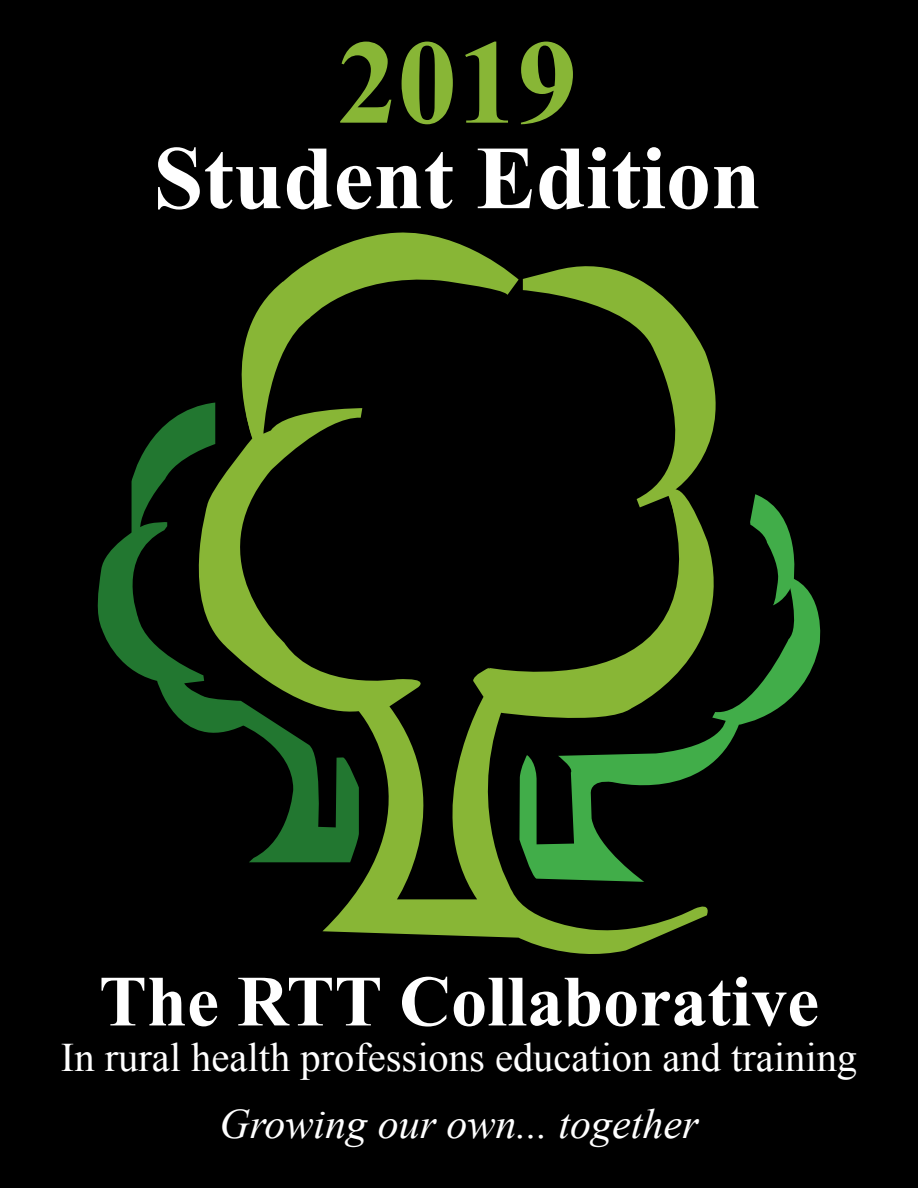
<style>
.page{position:relative;width:918px;height:1188px;background:#000}
.page>*{position:absolute;margin:0;border:0;box-sizing:border-box;transform-origin:0 0}
.t1{font:700 120px "Times New Roman";color:#88b636}
.t2{font:700 90px "Times New Roman";color:#fff}
.t3{font:700 72px "Times New Roman";color:#fff}
.t4{font:italic 42px "Times New Roman";color:#fff}
.t5{font:40.5px "Times New Roman";color:#fff}
</style>
<div class="page">
<svg style="left:97px;top:521px;width:82px;height:197px"></svg>
<svg style="left:179px;top:232px;width:537px;height:722px"></svg>
<svg style="left:519px;top:585px;width:302px;height:297px"></svg>
<svg style="left:750px;top:494px;width:53px;height:113px"></svg>
<svg style="left:132px;top:281px;width:152px;height:253px"></svg>
<svg style="left:489px;top:497px;width:239px;height:216px"></svg>
<h1 class="t1" style="left:337px;top:0;width:241px">2019</h1>
<h2 class="t2" style="left:153px;top:116px;width:609px">Student Edition</h2>
<h3 class="t3" style="left:99px;top:952px;width:722px">The RTT Collaborative</h3>
<p class="t5" style="left:61px;top:1030px;width:798px">In rural health professions education and training</p>
<p class="t4" style="left:219px;top:1095px;width:481px">Growing our own... together</p>
</div>
